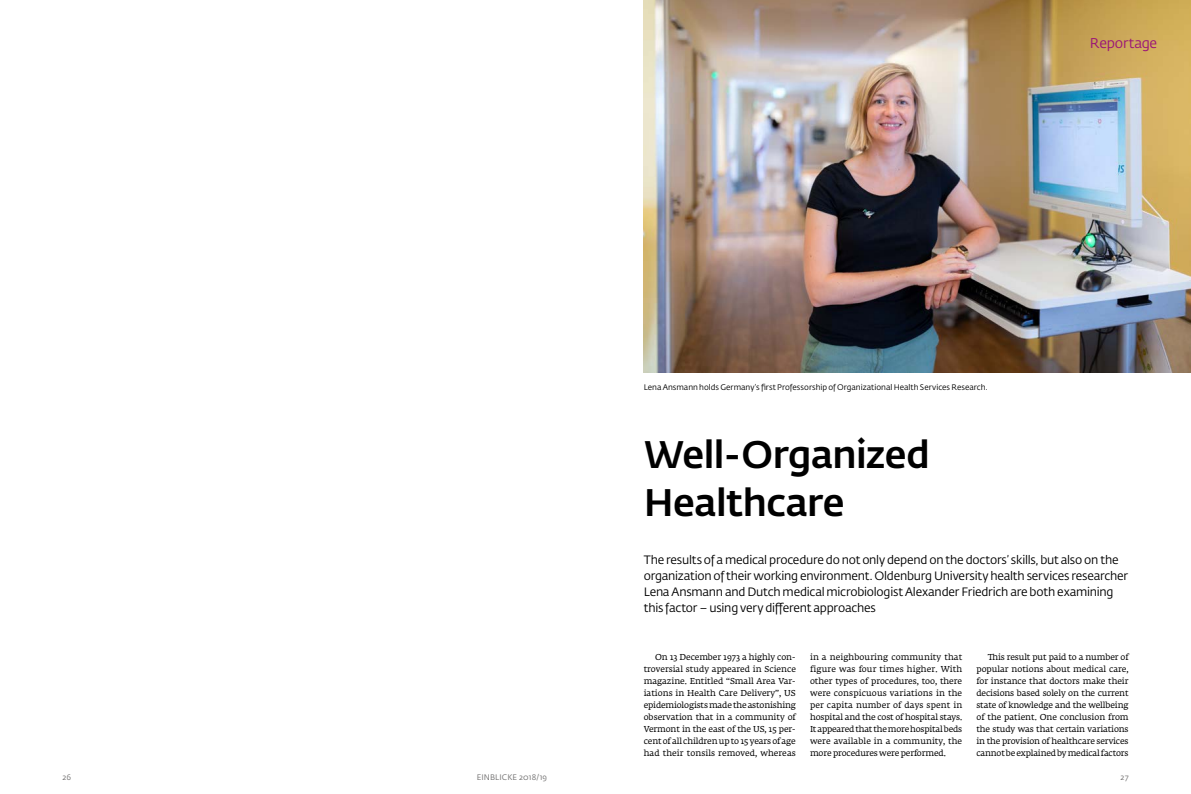
<style>
.page{position:relative;width:1191px;height:794px;background:#fff}
.page>*{position:absolute;margin:0;border:0;box-sizing:border-box;transform-origin:0 0}
.t1{font:500 38px/48px "Fedra Sans Std";letter-spacing:-.015em;color:#000}
.t2{font:14px "Fedra Sans Std";letter-spacing:-.015em;color:#9b1477}
.t3{font:12px/16px "Fedra Sans Std";letter-spacing:-.02em;color:#000}
.t4{font:8.5px/12px "Fedra Serif A Std";letter-spacing:-.015em;color:#000;text-align:justify}
.t5{font:8px "Fedra Sans Std";color:#000}
.t6{font:8px "Fedra Sans Std";letter-spacing:.015em;color:#706f6f}
</style>
<div class="page">
<img style="left:643px;top:0;width:548px;height:372px">
<h2 class="t2" style="left:1090px;top:35px;width:69px">Reportage</h2>
<p class="t5" style="left:643px;top:383px;width:345px">Lena Ansmann holds Germany’s first Professorship of Organizational Health Services Research.</p>
<h1 class="t1" style="left:643px;top:431px;width:287px">Well-Organized<br>Healthcare</h1>
<p class="t3" style="left:643px;top:552px;width:486px">The results of a medical procedure do not only depend on the doctors’ skills, but also on the organization of their working environment. Oldenburg University health services researcher Lena Ansmann and Dutch medical microbiologist Alexander Friedrich are both examining this factor – using very different approaches</p>
<p class="t4" style="left:643px;top:652px;width:154px;text-indent:11px">On 13 December 1973 a highly con&shy;troversial study appeared in Science magazine. Entitled “Small Area Var&shy;iations in Health Care Delivery”, US epidemiologists made the astonishing observation that in a community of Vermont in the east of the US, 15 per&shy;cent of all children up to 15 years of age had their tonsils removed, whereas</p>
<p class="t4" style="left:810px;top:652px;width:154px">in a neighbouring community that figure was four times higher. With other types of procedures, too, there were conspicuous variations in the per capita number of days spent in hospital and the cost of hospital stays.<br>It appeared that the more hospital beds were available in a community, the more procedures were performed.</p>
<p class="t4" style="left:976px;top:652px;width:154px;text-indent:11px">This result put paid to a number of popular notions about medical care, for instance that doctors make their decisions based solely on the current state of knowledge and the wellbeing of the patient. One conclusion from the study was that certain variations in the provision of healthcare services cannot be explained by medical factors</p>
<p class="t6" style="left:62px;top:772px;width:10px">26</p>
<p class="t6" style="left:477px;top:772px;width:72px">EINBLICKE 2018/19</p>
<p class="t6" style="left:1120px;top:772px;width:9px">27</p>
</div>
